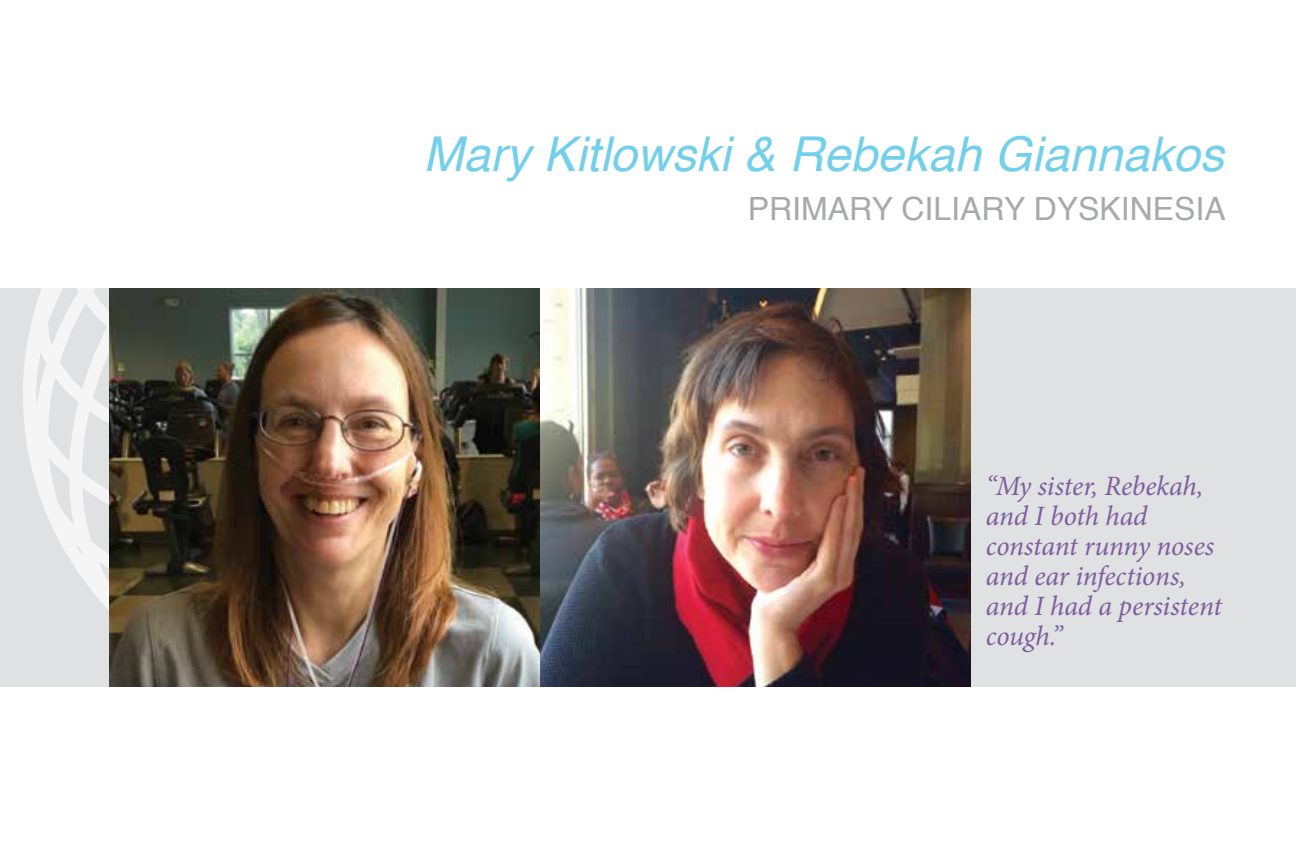
<style>
.page{position:relative;width:1296px;height:864px;background:#fff}
.page>*{position:absolute;margin:0;border:0;box-sizing:border-box;transform-origin:0 0}
.t1{font:italic 48px "Helvetica";color:#74cfea}
.t2{font:32px "Helvetica";color:#a7a9ac}
.t3{font:italic 28px/30px "Minion Pro";letter-spacing:-.01em;color:#7e5d9e}
</style>
<div class="page">
<div style="left:0;top:288px;width:1296px;height:399px;background:#e0e1e2"></div>
<svg style="left:23px;top:288px;width:86px;height:322px"></svg>
<img style="left:109px;top:288px;width:431px;height:399px">
<img style="left:540px;top:288px;width:431px;height:399px">
<h1 class="t1" style="left:424px;top:117px;width:802px">Mary Kitlowski &amp; Rebekah Giannakos</h1>
<p class="t2" style="left:748px;top:187px;width:479px">PRIMARY CILIARY DYSKINESIA</p>
<p class="t3" style="left:986px;top:471px;width:238px">“My sister, Rebekah, and I both had constant runny noses and ear infections, and I had a persistent cough.”</p>
</div>
